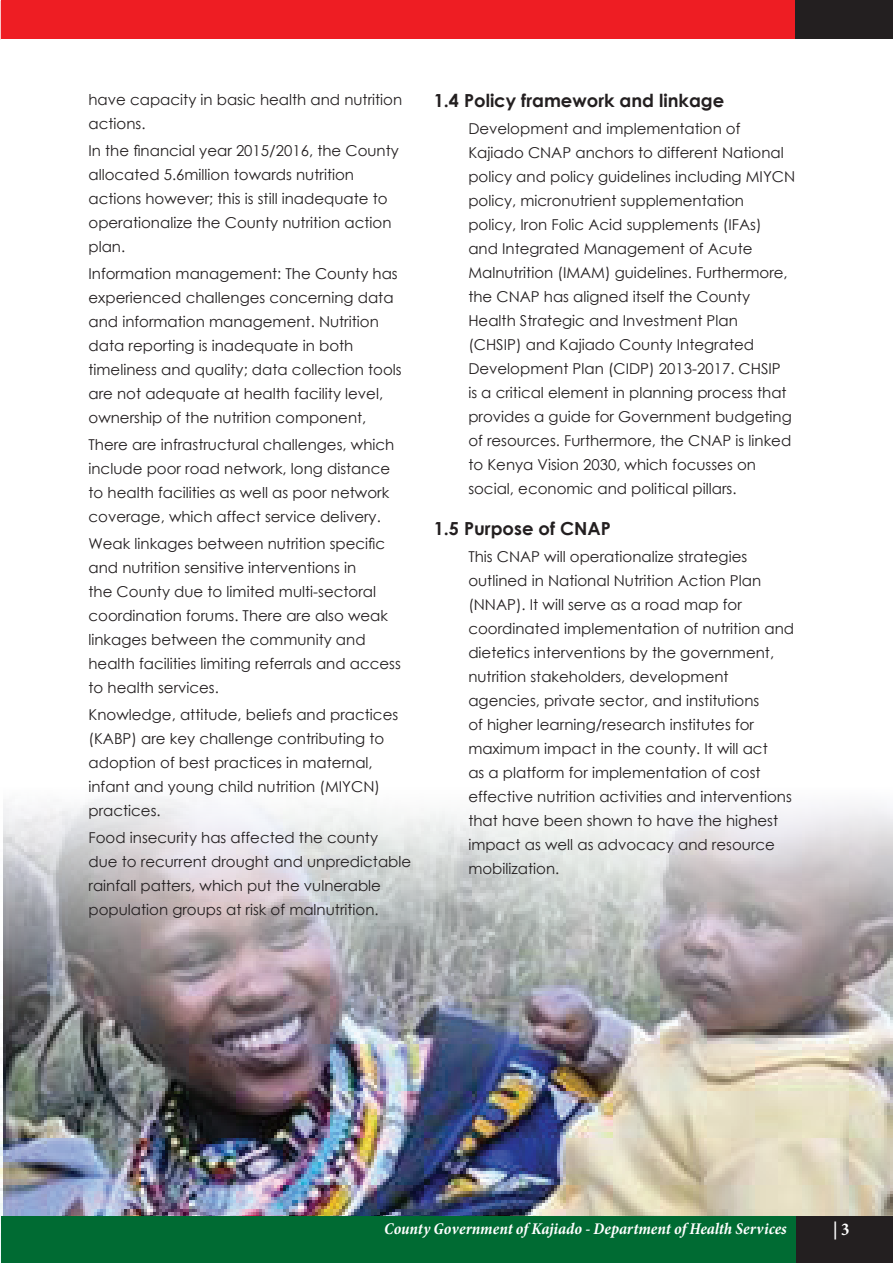
<style>
.page{position:relative;width:893px;height:1263px;background:#fff}
.page>*{position:absolute;margin:0;border:0;box-sizing:border-box;transform-origin:0 0}
.t1{font:700 18px "Century Gothic";color:#231f20}
.t2{font:700 condensed 18px "Minion Pro";color:#fff}
.t3{font:italic 700 condensed 16.5px "Minion Pro";color:#fff}
.t4{font:15px/24px "Century Gothic";color:#231f20}
</style>
<div class="page">
<img style="left:1px;top:798px;width:892px;height:418px">
<div style="left:1px;top:0;width:795px;height:38px;background:#ee1d23"></div>
<div style="left:796px;top:0;width:97px;height:38px;background:#231f20"></div>
<div style="left:796px;top:1216px;width:97px;height:47px;background:#231f20"></div>
<div style="left:1px;top:1216px;width:795px;height:47px;background:#006b33"></div>
<p class="t4" style="left:88px;top:87px;width:315px">have capacity in basic health and nutrition actions.</p>
<p class="t4" style="left:88px;top:138px;width:312px">In the financial year 2015/2016, the County allocated 5.6million towards nutrition actions however; this is still inadequate to operationalize the County nutrition action plan.</p>
<p class="t4" style="left:88px;top:261px;width:315px">Information management: The County has experienced challenges concerning data and information management. Nutrition data reporting is inadequate in both timeliness and quality; data collection tools are not adequate at health facility level, ownership of the nutrition component,</p>
<p class="t4" style="left:88px;top:432px;width:307px">There are infrastructural challenges, which include poor road network, long distance to health facilities as well as poor network coverage, which affect service delivery.</p>
<p class="t4" style="left:88px;top:531px;width:314px">Weak linkages between nutrition specific and nutrition sensitive interventions in<br>the County due to limited multi-sectoral coordination forums. There are also weak linkages between the community and health facilities limiting referrals and access to health services.</p>
<p class="t4" style="left:88px;top:702px;width:311px">Knowledge, attitude, beliefs and practices (KABP) are key challenge contributing to adoption of best practices in maternal, infant and young child nutrition (MIYCN) practices.</p>
<p class="t4" style="left:88px;top:825px;width:324px">Food insecurity has affected the county<br>due to recurrent drought and unpredictable rainfall patters, which put the vulnerable population groups at risk of malnutrition.</p>
<p class="t1" style="left:434px;top:87px;width:292px">1.4 Policy framework and linkage</p>
<p class="t4" style="left:468px;top:116px;width:328px">Development and implementation of Kajiado CNAP anchors to different National policy and policy guidelines including MIYCN policy, micronutrient supplementation policy, Iron Folic Acid supplements (IFAs)<br>and Integrated Management of Acute Malnutrition (IMAM) guidelines. Furthermore, the CNAP has aligned itself the County Health Strategic and Investment Plan<br>(CHSIP) and Kajiado County Integrated Development Plan (CIDP) 2013-2017. CHSIP<br>is a critical element in planning process that provides a guide for Government budgeting of resources. Furthermore, the CNAP is linked to Kenya Vision 2030, which focusses on social, economic and political pillars.</p>
<p class="t1" style="left:434px;top:514px;width:179px">1.5 Purpose of CNAP</p>
<p class="t4" style="left:468px;top:544px;width:327px">This CNAP will operationalize strategies outlined in National Nutrition Action Plan (NNAP). It will serve as a road map for coordinated implementation of nutrition and dietetics interventions by the government, nutrition stakeholders, development agencies, private sector, and institutions<br>of higher learning/research institutes for maximum impact in the county. It will act<br>as a platform for implementation of cost effective nutrition activities and interventions that have been shown to have the highest impact as well as advocacy and resource mobilization.</p>
<p class="t3" style="left:384px;top:1217px;width:404px">County Government of Kajiado - Department of Health Services</p>
<p class="t2" style="left:833px;top:1217px;width:18px">| 3</p>
</div>
